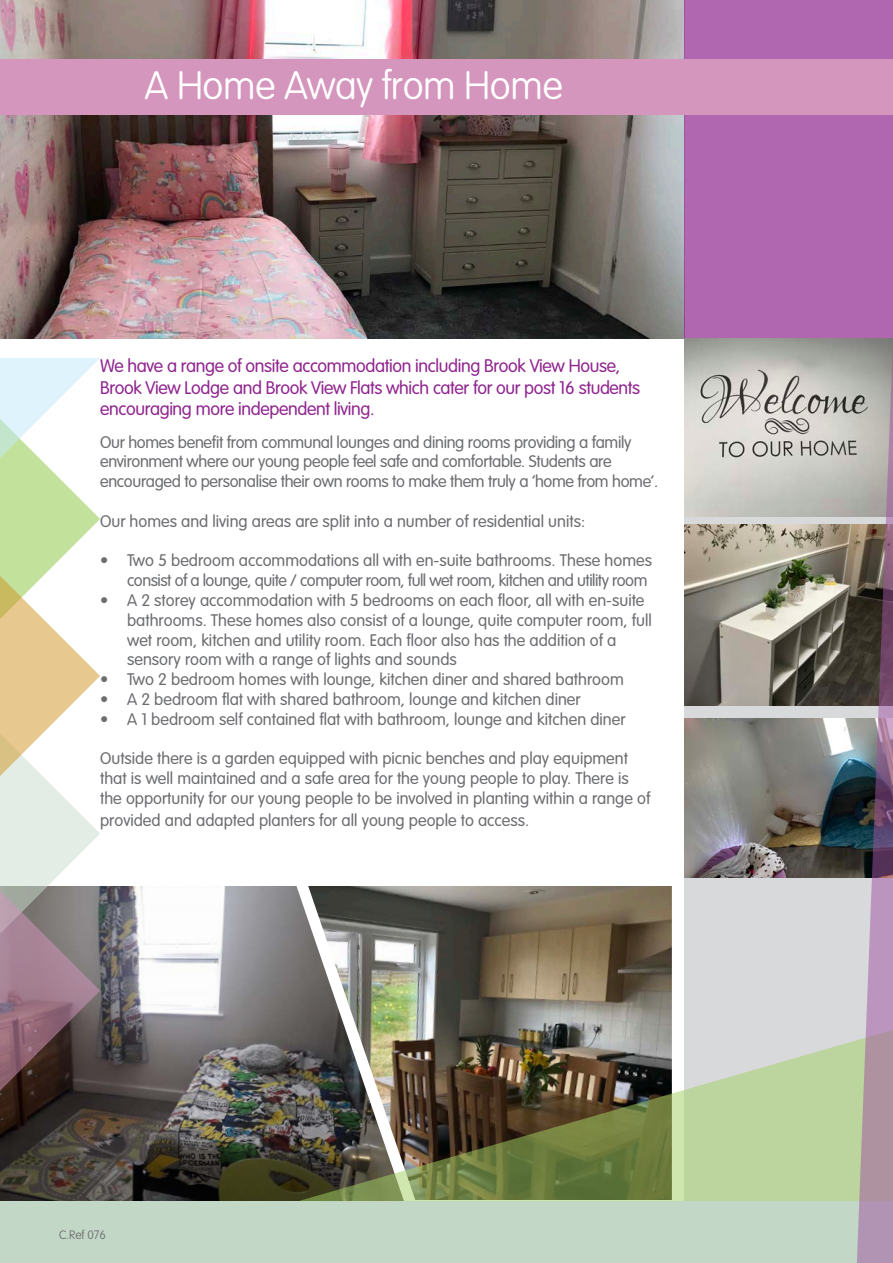
<style>
.page{position:relative;width:893px;height:1263px;background:#fff}
.page>*{position:absolute;margin:0;border:0;box-sizing:border-box;transform-origin:0 0}
.t1{font:100 39px "VAG Rounded Std";letter-spacing:-.01em;color:#fff}
.Body_Copy_9_13{font:300 18px/21.6px "VAG Rounded Std";letter-spacing:-.02em;color:#90268f}
.Body_Copy_9_13-2{font:300 16.5px/19.8px "VAG Rounded Std";color:#6c6d70}
.Body_Copy_9_13-3{font:300 16.5px/19.8px "VAG Rounded Std";letter-spacing:-.02em;color:#6c6d70}
.Body_Copy_9_13-4{font:300 16.5px "VAG Rounded Std";letter-spacing:-.03em;color:#6c6d70}
.t2{font:100 12px "VAG Rounded Std";color:#6c6d70}
</style>
<div class="page">
<img style="left:404px;top:886px;width:268px;height:144px">
<img style="left:0;top:0;width:685px;height:338px">
<img style="left:0;top:886px;width:404px;height:315px">
<div style="left:685px;top:338px;width:208px;height:925px;background:#d8d9db"></div>
<img style="left:685px;top:525px;width:172px;height:181px">
<div style="left:685px;top:0;width:208px;height:338px;background:#b167b0"></div>
<div style="left:0;top:1201px;width:893px;height:62px;background:#c3d7c6"></div>
<svg style="left:0;top:358px;width:100px;height:768px"></svg>
<div style="left:0;top:60px;width:893px;height:55px;background:#d496bd"></div>
<img style="left:685px;top:338px;width:208px;height:178px">
<img style="left:299px;top:1030px;width:558px;height:171px">
<img style="left:685px;top:719px;width:172px;height:158px">
<svg style="left:857px;top:339px;width:36px;height:924px;background:#93858d"></svg>
<p class="t1" style="left:145px;top:63px;width:420px">A Home Away from Home</p>
<p class="Body_Copy_9_13" style="left:100px;top:355px;width:542px">We have a range of onsite accommodation including Brook View House,<br>Brook View Lodge and Brook View Flats which cater for our post 16 students encouraging more independent living.</p>
<p class="Body_Copy_9_13-3" style="left:100px;top:432px;width:559px">Our homes benefit from communal lounges and dining rooms providing a family environment where our young people feel safe and comfortable. Students are encouraged to personalise their own rooms to make them truly a ‘home from home’.</p>
<p class="Body_Copy_9_13-2" style="left:100px;top:512px;width:487px">Our homes and living areas are split into a number of residential units:</p>
<p class="Body_Copy_9_13-2" style="left:100px;top:551px;width:553px">• Two 5 bedroom accommodations all with en-suite bathrooms. These homes</p>
<p class="Body_Copy_9_13-4" style="left:127px;top:571px;width:522px">consist of a lounge, quite / computer room, full wet room, kitchen and utility room</p>
<p class="Body_Copy_9_13-2" style="left:127px;top:591px;width:526px;text-indent:-27px">• A 2 storey accommodation with 5 bedrooms on each floor, all with en-suite bathrooms. These homes also consist of a lounge, quite computer room, full wet room, kitchen and utility room. Each floor also has the addition of a sensory room with a range of lights and sounds</p>
<p class="Body_Copy_9_13-2" style="left:100px;top:670px;width:525px">• Two 2 bedroom homes with lounge, kitchen diner and shared bathroom</p>
<p class="Body_Copy_9_13-2" style="left:100px;top:690px;width:482px">• A 2 bedroom flat with shared bathroom, lounge and kitchen diner</p>
<p class="Body_Copy_9_13-2" style="left:100px;top:710px;width:527px">• A 1 bedroom self contained flat with bathroom, lounge and kitchen diner</p>
<p class="Body_Copy_9_13-2" style="left:100px;top:749px;width:552px">Outside there is a garden equipped with picnic benches and play equipment that is well maintained and a safe area for the young people to play. There is the opportunity for our young people to be involved in planting within a range of</p>
<p class="Body_Copy_9_13-2" style="left:100px;top:810px;width:431px">provided and adapted planters for all young people to access.</p>
<p class="t2" style="left:59px;top:1227px;width:48px">C.Ref 076</p>
</div>
